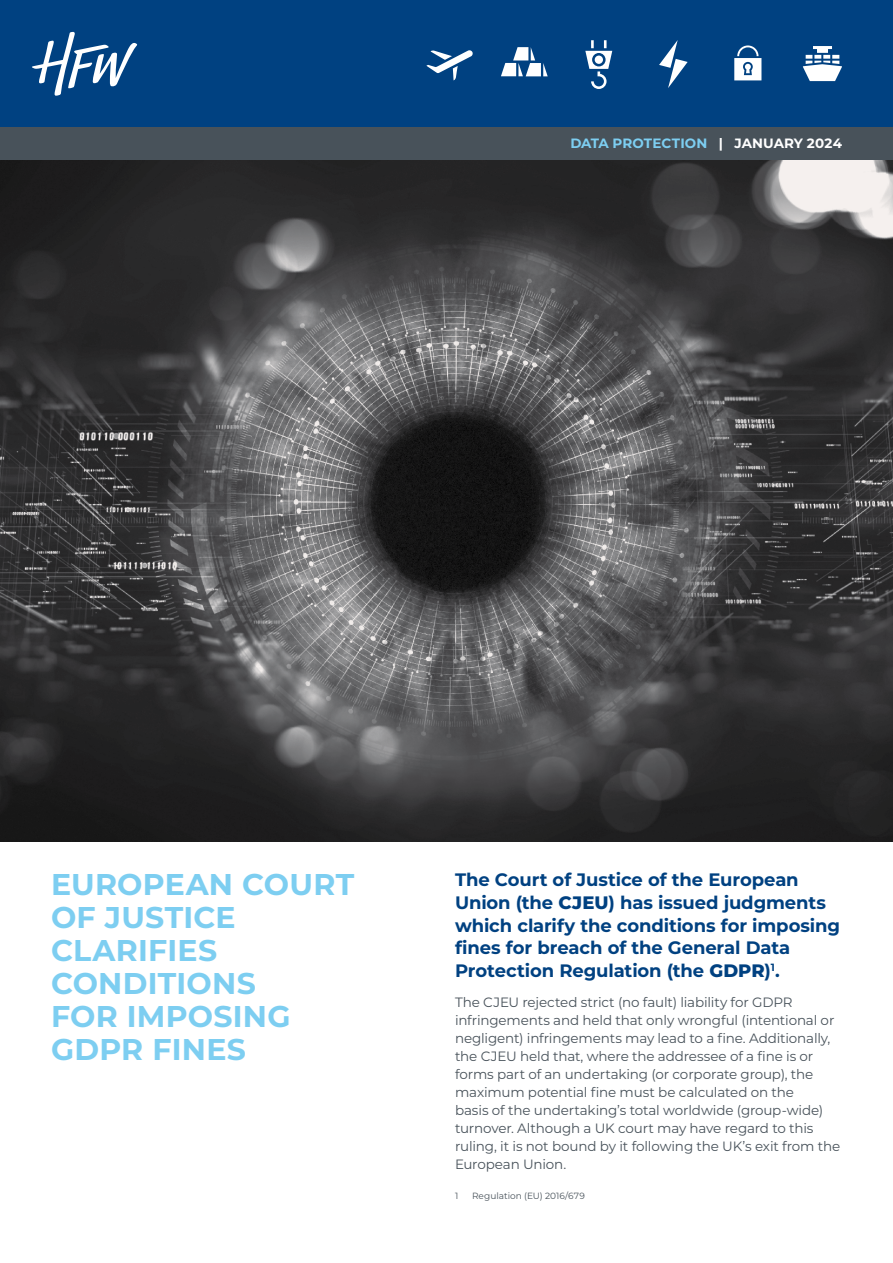
<style>
.page{position:relative;width:893px;height:1263px;background:#fff}
.page>*{position:absolute;margin:0;border:0;box-sizing:border-box;transform-origin:0 0}
.t1{font:700 30px/33px "Montserrat";letter-spacing:.01em;color:#7dcef1}
.t2{font:700 18px/22.5px "Montserrat";letter-spacing:-.005em;color:#004181}
.t3{font:13.5px/18px "Montserrat";letter-spacing:-.01em;color:#48525a}
.t4{font:700 13.5px "Montserrat";letter-spacing:.01em;color:#7dcef1}
.t5{font:9px "Montserrat";letter-spacing:.005em;color:#48525a}
.s1{color:#fff}
.s2{font-weight:800}
</style>
<div class="page">
<div style="left:0;top:0;width:893px;height:128px;background:#004181"></div>
<img style="left:0;top:160px;width:893px;height:682px">
<svg style="left:32px;top:32px;width:105px;height:64px"></svg>
<svg style="left:803px;top:46px;width:39px;height:35px"></svg>
<svg style="left:585px;top:40px;width:27px;height:49px"></svg>
<svg style="left:426px;top:50px;width:47px;height:30px"></svg>
<svg style="left:659px;top:40px;width:29px;height:48px"></svg>
<svg style="left:734px;top:45px;width:27px;height:35px"></svg>
<div style="left:0;top:128px;width:893px;height:32px;background:#48525a"></div>
<svg style="left:501px;top:47px;width:47px;height:29px"></svg>
<p class="t4" style="left:570px;top:134px;width:273px">DATA PROTECTION <span class="s1">| JANUARY 2024</span></p>
<h1 class="t1" style="left:51px;top:866px;width:305px">EUROPEAN COURT<br>OF JUSTICE<br>CLARIFIES<br>CONDITIONS<br>FOR IMPOSING<br>GDPR FINES</h1>
<h2 class="t2" style="left:455px;top:868px;width:387px">The Court of Justice of the European Union (the <span class="s2">CJEU</span>) has issued judgments which clarify the conditions for imposing fines for breach of the General Data Protection Regulation (the <span class="s2">GDPR</span>)<sup>1</sup>.</h2>
<p class="t3" style="left:455px;top:993px;width:387px">The CJEU rejected strict (no fault) liability for GDPR infringements and held that only wrongful (intentional or negligent) infringements may lead to a fine. Additionally, the CJEU held that, where the addressee of a fine is or forms part of an undertaking (or corporate group), the maximum potential fine must be calculated on the<br>basis of the undertaking’s total worldwide (group-wide) turnover. Although a UK court may have regard to this ruling, it is not bound by it following the UK’s exit from the European Union.</p>
<p class="t5" style="left:455px;top:1190px;width:5px">1</p>
<p class="t5" style="left:472px;top:1190px;width:114px">Regulation (EU) 2016/679</p>
</div>
